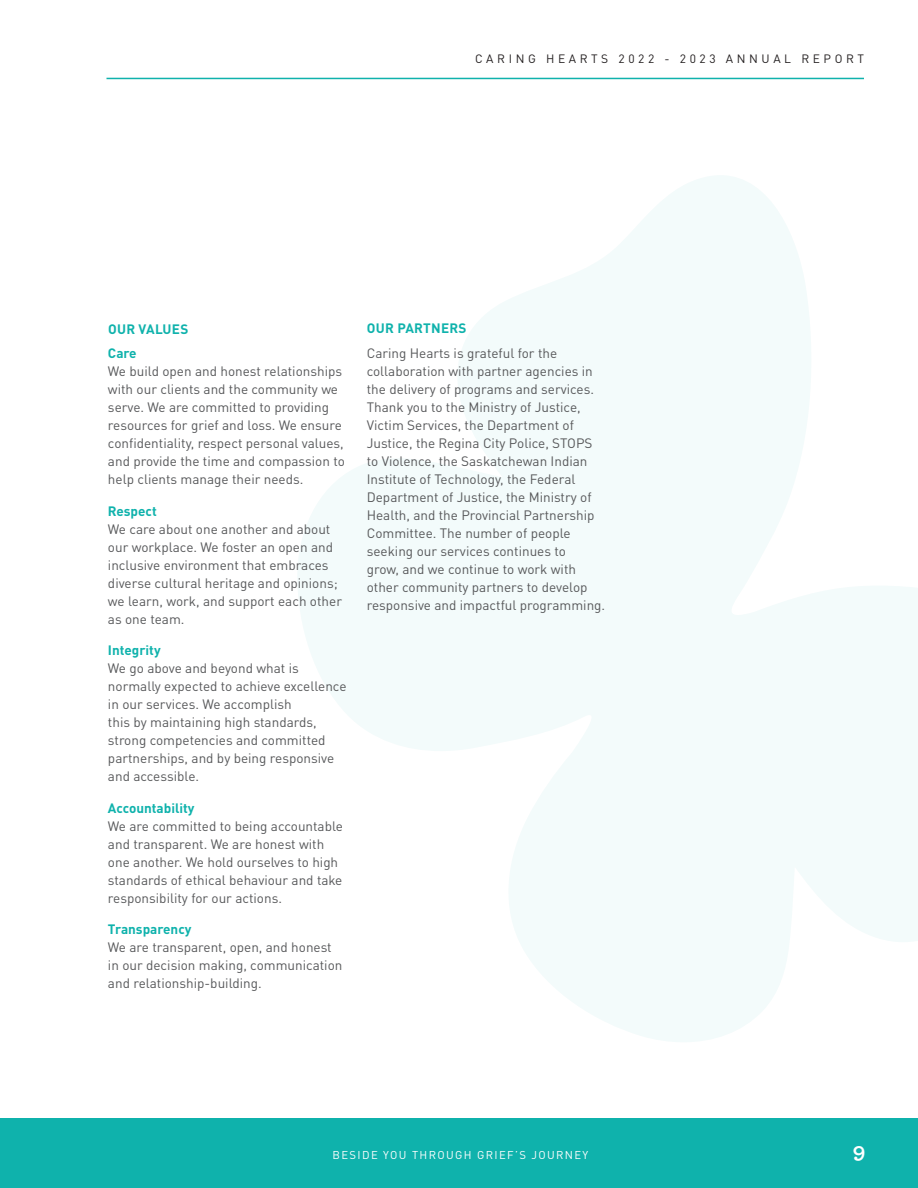
<style>
.page{position:relative;width:918px;height:1188px;background:#fff}
.page>*{position:absolute;margin:0;border:0;box-sizing:border-box;transform-origin:0 0}
.t1{font:700 22.5px "Archer";color:#fff}
.t2{font:13.5px/18px "DIN Pro";color:#57585a}
.t3{font:700 13.5px/24.8px "DIN Pro";color:#0fb2ac}
.t4{font:700 13.5px "DIN Pro";letter-spacing:.02em;color:#0fb2ac}
.t5{font:12px "DIN Pro";letter-spacing:.3em;color:#231f20}
.t6{font:11.25px "DIN Pro";letter-spacing:.12em;color:#fff}
</style>
<div class="page">
<svg style="left:298px;top:176px;width:620px;height:866px;fill:#f3fbfb"></svg>
<div style="left:0;top:1119px;width:918px;height:69px;background:#0fb2ac"></div>
<hr style="left:106px;top:78px;width:758px;height:1px;background:#0fb2ac">
<p class="t5" style="left:475px;top:49px;width:390px">CARING HEARTS 2022 - 2023 ANNUAL REPORT</p>
<p class="t3" style="left:108px;top:315px;width:82px">OUR VALUES<br>Care</p>
<p class="t2" style="left:108px;top:361px;width:238px">We build open and honest relationships with our clients and the community we serve. We are committed to providing resources for grief and loss. We ensure confidentiality, respect personal values, and provide the time and compassion to help clients manage their needs.</p>
<p class="t3" style="left:108px;top:497px;width:50px">Respect</p>
<p class="t2" style="left:108px;top:519px;width:236px">We care about one another and about our workplace. We foster an open and inclusive environment that embraces diverse cultural heritage and opinions; we learn, work, and support each other as one team.</p>
<p class="t3" style="left:108px;top:636px;width:54px">Integrity</p>
<p class="t2" style="left:108px;top:658px;width:240px">We go above and beyond what is normally expected to achieve excellence in our services. We accomplish<br>this by maintaining high standards, strong competencies and committed partnerships, and by being responsive and accessible.</p>
<p class="t3" style="left:108px;top:794px;width:88px">Accountability</p>
<p class="t2" style="left:108px;top:816px;width:237px">We are committed to being accountable and transparent. We are honest with one another. We hold ourselves to high standards of ethical behaviour and take responsibility for our actions.</p>
<p class="t3" style="left:108px;top:915px;width:85px">Transparency</p>
<p class="t2" style="left:108px;top:937px;width:236px">We are transparent, open, and honest in our decision making, communication and relationship-building.</p>
<p class="t4" style="left:367px;top:317px;width:101px">OUR PARTNERS</p>
<p class="t2" style="left:367px;top:343px;width:240px">Caring Hearts is grateful for the collaboration with partner agencies in the delivery of programs and services.<br>Thank you to the Ministry of Justice, Victim Services, the Department of Justice, the Regina City Police, STOPS to Violence, the Saskatchewan Indian Institute of Technology, the Federal Department of Justice, the Ministry of Health, and the Provincial Partnership Committee. The number of people seeking our services continues to<br>grow, and we continue to work with other community partners to develop responsive and impactful programming.</p>
<p class="t6" style="left:333px;top:1146px;width:257px">BESIDE YOU THROUGH GRIEF’S JOURNEY</p>
<h1 class="t1" style="left:853px;top:1133px;width:14px">9</h1>
</div>
